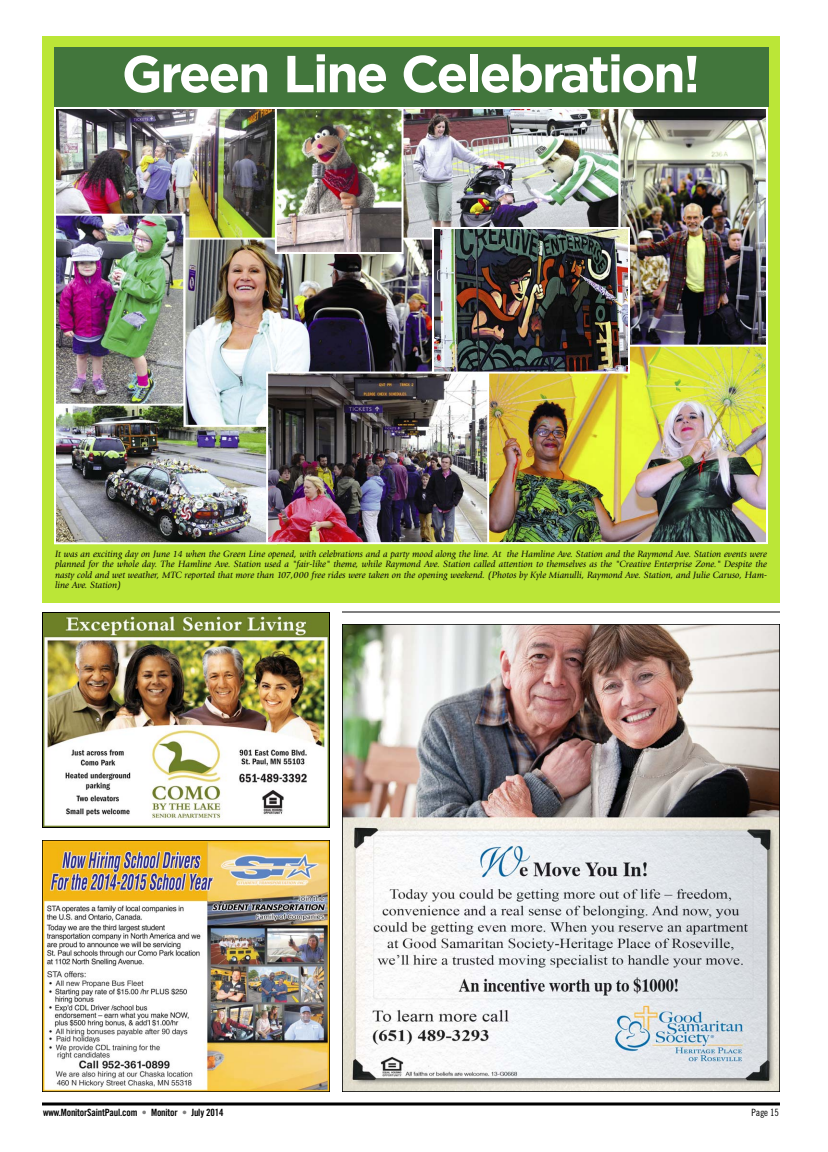
<style>
.page{position:relative;width:828px;height:1152px;background:#fff}
.page>*{position:absolute;margin:0;border:0;box-sizing:border-box;transform-origin:0 0}
.t1{font:700 52px "Gotham";letter-spacing:-.045em;color:#fff}
.t2{font:10px "Trade Gothic Bold Cond Twenty";letter-spacing:-.02em;color:#000}
.t3{font:10px "Trade Gothic Cond Eighteen";letter-spacing:-.02em;color:#000}
.t4{font:italic 9.5px/10.5px "Giovanni";color:#000;text-align:justify}
.s1{color:#808080}
</style>
<div class="page">
<div style="left:42px;top:36px;width:738px;height:566px;background:#bbe637"></div>
<svg style="left:42px;top:1102px;width:738px;height:4px;background:#3f3f3f"></svg>
<img style="left:344px;top:626px;width:434px;height:464px">
<img style="left:44px;top:842px;width:284px;height:248px">
<img style="left:44px;top:614px;width:284px;height:212px">
<div style="left:42px;top:612px;width:288px;height:216px;border:1px solid #000"></div>
<hr style="left:342px;top:612px;width:438px;height:1px;background:#000">
<div style="left:54px;top:47px;width:714px;height:60px;background:#42763c"></div>
<img style="left:404px;top:110px;width:214px;height:128px">
<div style="left:398px;top:107px;width:223px;height:147px;border:2px solid #fff"></div>
<img style="left:57px;top:406px;width:209px;height:135px">
<div style="left:54px;top:382px;width:223px;height:162px;border:2px solid #fff"></div>
<img style="left:57px;top:110px;width:218px;height:128px">
<div style="left:54px;top:107px;width:229px;height:138px;border:2px solid #fff"></div>
<img style="left:57px;top:217px;width:125px;height:186px">
<div style="left:54px;top:214px;width:131px;height:192px;border:2px solid #fff"></div>
<img style="left:622px;top:110px;width:143px;height:235px">
<div style="left:619px;top:107px;width:149px;height:244px;border:2px solid #fff"></div>
<img style="left:187px;top:241px;width:245px;height:183px">
<div style="left:184px;top:238px;width:286px;height:189px;border:2px solid #fff"></div>
<img style="left:269px;top:375px;width:218px;height:166px">
<div style="left:266px;top:372px;width:238px;height:172px;border:2px solid #fff"></div>
<img style="left:278px;top:110px;width:123px;height:141px">
<div style="left:275px;top:107px;width:129px;height:147px;border:2px solid #fff"></div>
<img style="left:490px;top:348px;width:275px;height:193px">
<div style="left:487px;top:345px;width:281px;height:199px;border:2px solid #fff"></div>
<img style="left:435px;top:230px;width:192px;height:141px">
<div style="left:432px;top:227px;width:198px;height:147px;border:2px solid #fff"></div>
<h1 class="t1" style="left:122px;top:51px;width:580px">Green Line Celebration!</h1>
<p class="t4" style="left:55px;top:549px;width:714px">It was an exciting day on June 14 when the Green Line opened, with celebrations and a party mood along the line. At the Hamline Ave. Station and the Raymond Ave. Station events were planned for the whole day. The Hamline Ave. Station used a "fair-like" theme, while Raymond Ave. Station called attention to themselves as the "Creative Enterprise Zone." Despite the nasty cold and wet weather, MTC reported that more than 107,000 free rides were taken on the opening weekend. (Photos by Kyle Mianulli, Raymond Ave. Station, and Julie Caruso, Ham&shy;line Ave. Station)</p>
<p class="t2" style="left:43px;top:1109px;width:182px">www.MonitorSaintPaul.com <span class="s1">•</span> Monitor <span class="s1">•</span> July 2014</p>
<p class="t3" style="left:752px;top:1109px;width:29px">Page 15</p>
</div>
